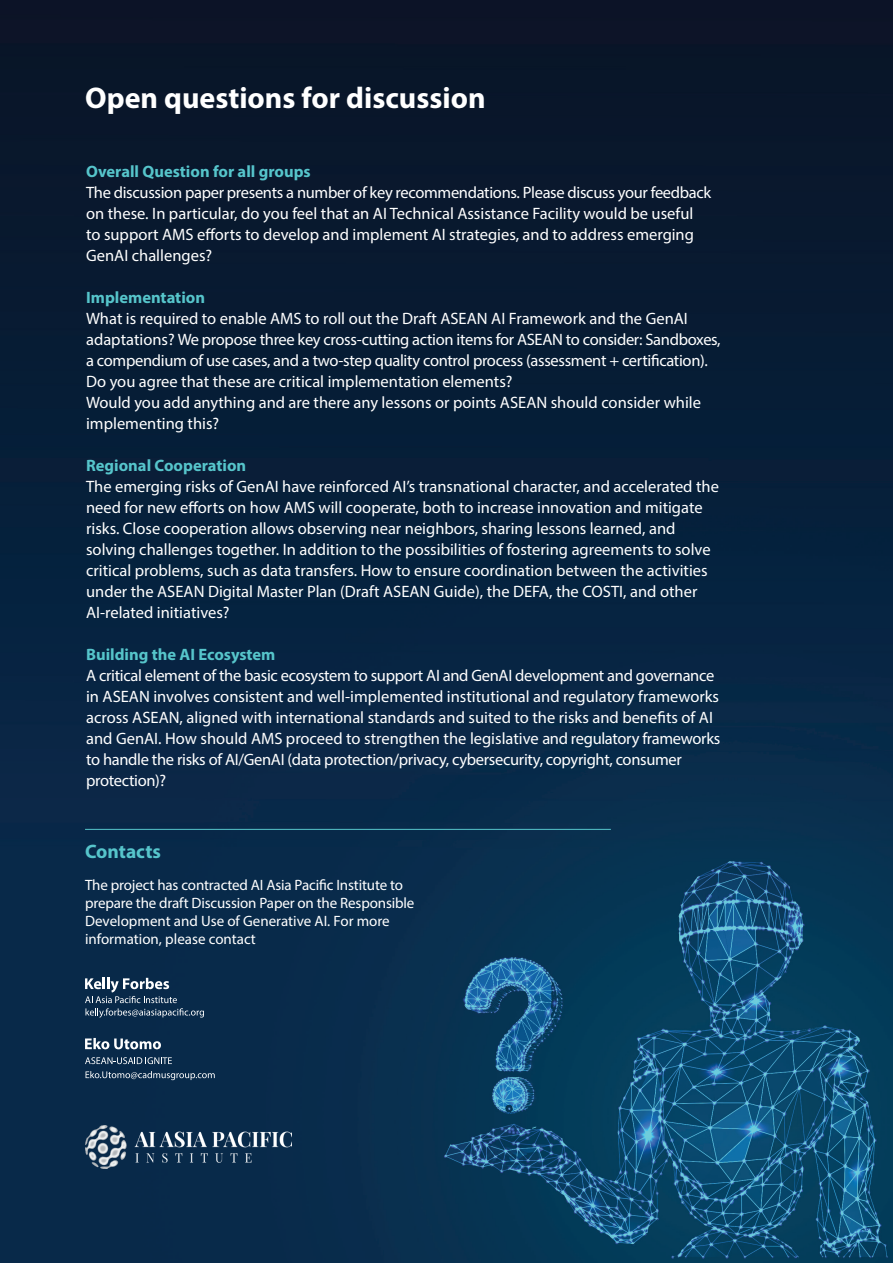
<style>
.page{position:relative;width:893px;height:1263px;background:#fff}
.page>*{position:absolute;margin:0;border:0;box-sizing:border-box;transform-origin:0 0}
.t1{font:700 30px "Myriad Pro";color:#fff}
.t2{font:700 19.5px "Myriad Pro";color:#56c5cb}
.t3{font:16.5px/21px "Myriad Pro";color:#fff}
.t4{font:700 16.5px "Myriad Pro";color:#56c5cb}
.t5{font:15px/18px "Myriad Pro";letter-spacing:-.01em;color:#fff}
</style>
<div class="page">
<img style="left:0;top:0;width:893px;height:1263px">
<hr style="left:85px;top:829px;width:526px;height:1px;background:#56c5cb">
<img style="left:85px;top:1126px;width:207px;height:42px">
<svg style="left:85px;top:978px;width:119px;height:40px"></svg>
<svg style="left:85px;top:1038px;width:76px;height:11px"></svg>
<svg style="left:85px;top:1057px;width:87px;height:7px"></svg>
<svg style="left:86px;top:1071px;width:129px;height:9px"></svg>
<h1 class="t1" style="left:85px;top:78px;width:402px">Open questions for discussion</h1>
<p class="t4" style="left:86px;top:160px;width:226px">Overall Question for all groups</p>
<p class="t3" style="left:86px;top:181px;width:627px">The discussion paper presents a number of key recommendations. Please discuss your feedback on these. In particular, do you feel that an AI Technical Assistance Facility would be useful to support AMS efforts to develop and implement AI strategies, and to address emerging GenAI challenges?</p>
<p class="t4" style="left:86px;top:286px;width:120px">Implementation</p>
<p class="t3" style="left:86px;top:307px;width:636px">What is required to enable AMS to roll out the Draft ASEAN AI Framework and the GenAI adaptations? We propose three key cross-cutting action items for ASEAN to consider: Sandboxes, a compendium of use cases, and a two-step quality control process (assessment + certification).<br>Do you agree that these are critical implementation elements?<br>Would you add anything and are there any lessons or points ASEAN should consider while implementing this?</p>
<p class="t4" style="left:86px;top:454px;width:162px">Regional Cooperation</p>
<p class="t3" style="left:86px;top:475px;width:634px">The emerging risks of GenAI have reinforced AI’s transnational character, and accelerated the need for new efforts on how AMS will cooperate, both to increase innovation and mitigate risks. Close cooperation allows observing near neighbors, sharing lessons learned, and solving challenges together. In addition to the possibilities of fostering agreements to solve critical problems, such as data transfers. How to ensure coordination between the activities under the ASEAN Digital Master Plan (Draft ASEAN Guide), the DEFA, the COSTI, and other AI-related initiatives?</p>
<p class="t4" style="left:86px;top:643px;width:191px">Building the AI Ecosystem</p>
<p class="t3" style="left:86px;top:664px;width:636px">A critical element of the basic ecosystem to support AI and GenAI development and governance in ASEAN involves consistent and well-implemented institutional and regulatory frameworks across ASEAN, aligned with international standards and suited to the risks and benefits of AI and GenAI. How should AMS proceed to strengthen the legislative and regulatory frameworks to handle the risks of AI/GenAI (data protection/privacy, cybersecurity, copyright, consumer protection)?</p>
<p class="t2" style="left:85px;top:839px;width:77px">Contacts</p>
<p class="t5" style="left:85px;top:875px;width:331px">The project has contracted AI Asia Pacific Institute to prepare the draft Discussion Paper on the Responsible Development and Use of Generative AI. For more information, please contact</p>
</div>
